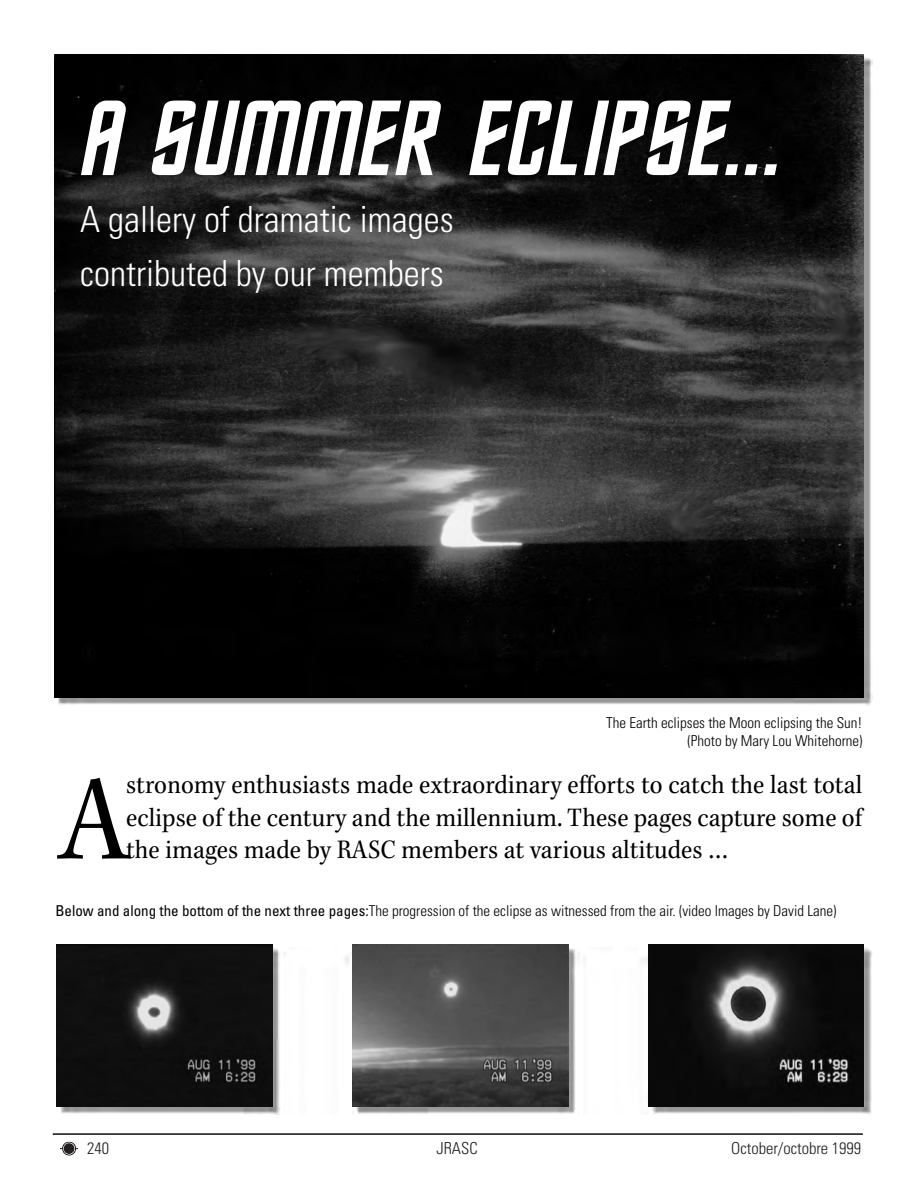
<style>
.page{position:relative;width:918px;height:1188px;background:#fff}
.page>*{position:absolute;margin:0;border:0;box-sizing:border-box;transform-origin:0 0}
.t1{font:123.45px "Kepl MM 323 91 113 32 253 71 89 25";color:#000}
.t2{font:108px "Star Trek Classic";color:#fff}
.t3{font:300 condensed 36px/54px "Univers";color:#fff}
.t4{font:27px/32.4px "Kepl MM 323 91 113 32 253 71 89 25";color:#000;text-align:justify}
.t5{font:300 condensed 16.5px "Univers";color:#231f20}
.t6{font:300 condensed 15px/18px "Univers";color:#000;text-align:right}
.s1{font-weight:400}
</style>
<div class="page">
<svg style="left:60px;top:1142px;width:18px;height:14px"></svg>
<hr style="left:53px;top:1134px;width:810px;height:1px;background:#000">
<img style="left:58px;top:57px;width:814px;height:649px">
<img style="left:54px;top:54px;width:810px;height:644px">
<img style="left:59px;top:947px;width:813px;height:167px">
<img style="left:57px;top:945px;width:216px;height:161px">
<img style="left:352px;top:945px;width:216px;height:161px">
<img style="left:648px;top:945px;width:216px;height:161px">
<h2 class="t2" style="left:77px;top:75px;width:704px">A SUMMER ECLIPSE...</h2>
<h3 class="t3" style="left:80px;top:195px;width:375px">A gallery of dramatic images contributed by our members</h3>
<p class="t6" style="left:606px;top:715px;width:258px">The Earth eclipses the Moon eclipsing the Sun! (Photo by Mary Lou Whitehorne)</p>
<h3 class="t4" style="left:126px;top:771px;width:738px">stronomy enthusiasts made extraordinary efforts to catch the last total eclipse of the century and the millennium. These pages capture some of the images made by RASC members at various altitudes …</h3>
<h1 class="t1" style="left:56px;top:770px;width:78px">A</h1>
<p class="t6" style="left:56px;top:903px;width:782px"><span class="s1">Below and along the bottom of the next three pages:</span>The progression of the eclipse as witnessed from the air. (video Images by David Lane)</p>
<p class="t5" style="left:87px;top:1143px;width:23px">240</p>
<p class="t5" style="left:436px;top:1143px;width:43px">JRASC</p>
<p class="t5" style="left:731px;top:1143px;width:132px">October/octobre 1999</p>
</div>
